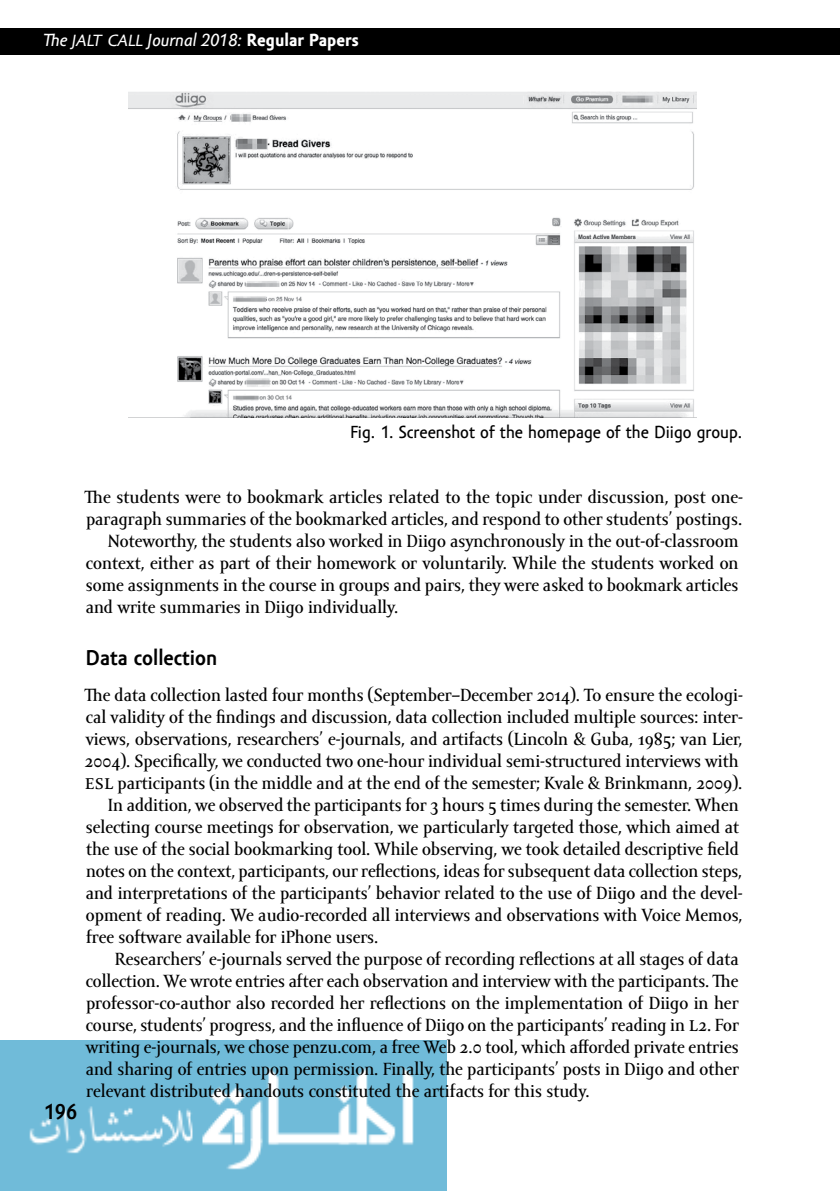
<style>
.page{position:relative;width:840px;height:1191px;background:#fff}
.page>*{position:absolute;margin:0;border:0;box-sizing:border-box;transform-origin:0 0}
.t1{font:700 22px "Amor Sans Pro";color:#000}
.t2{font:18px "Amor Serif Text Pro";color:#000}
.t3{font:18px "Amor Sans Text Pro";color:#000}
.t4{font:italic 18px "Amor Sans Text Pro";color:#fff}
.s1{font-family:"Amor Sans Pro";font-size:24px}
.s2{font-weight:700;font-style:normal}
.s3{font-family:"Amor Serif Pro";font-size:23px}
</style>
<div class="page">
<img style="left:0;top:1041px;width:446px;height:150px">
<div style="left:0;top:28px;width:839px;height:27px;background:#000"></div>
<img style="left:128px;top:92px;width:567px;height:325px">
<p class="t4" style="left:44px;top:31px;width:316px">The <span class="s1">jalt call</span> Journal 2018: <span class="s2">Regular Papers</span></p>
<p class="t3" style="left:350px;top:422px;width:393px">Fig. 1. Screenshot of the homepage of the Diigo group.</p>
<p class="t2" style="left:85px;top:487px;width:659px">The students were to bookmark articles related to the topic under discussion, post one-</p>
<p class="t2" style="left:86px;top:509px;width:657px">paragraph summaries of the bookmarked articles, and respond to other students’ postings.</p>
<p class="t2" style="left:108px;top:531px;width:632px">Noteworthy, the students also worked in Diigo asynchronously in the out-of-classroom</p>
<p class="t2" style="left:86px;top:553px;width:654px">context, either as part of their homework or voluntarily. While the students worked on</p>
<p class="t2" style="left:86px;top:575px;width:654px">some assignments in the course in groups and pairs, they were asked to bookmark articles</p>
<p class="t2" style="left:86px;top:597px;width:314px">and write summaries in Diigo individually.</p>
<p class="t1" style="left:85px;top:645px;width:133px">Data collection</p>
<p class="t2" style="left:85px;top:685px;width:659px">The data collection lasted four months (September–December 2014). To ensure the ecologi-</p>
<p class="t2" style="left:86px;top:707px;width:658px">cal validity of the findings and discussion, data collection included multiple sources: inter-</p>
<p class="t2" style="left:86px;top:729px;width:657px">views, observations, researchers’ e-journals, and artifacts (Lincoln &amp; Guba, 1985; van Lier,</p>
<p class="t2" style="left:84px;top:751px;width:655px">2004). Specifically, we conducted two one-hour individual semi-structured interviews with</p>
<p class="t2" style="left:85px;top:773px;width:658px"><span class="s3">esl</span> participants (in the middle and at the end of the semester; Kvale &amp; Brinkmann, 2009).</p>
<p class="t2" style="left:108px;top:795px;width:632px">In addition, we observed the participants for 3 hours 5 times during the semester. When</p>
<p class="t2" style="left:86px;top:817px;width:654px">selecting course meetings for observation, we particularly targeted those, which aimed at</p>
<p class="t2" style="left:86px;top:839px;width:653px">the use of the social bookmarking tool. While observing, we took detailed descriptive field</p>
<p class="t2" style="left:86px;top:861px;width:657px">notes on the context, participants, our reflections, ideas for subsequent data collection steps,</p>
<p class="t2" style="left:86px;top:883px;width:658px">and interpretations of the participants’ behavior related to the use of Diigo and the devel-</p>
<p class="t2" style="left:86px;top:905px;width:657px">opment of reading. We audio-recorded all interviews and observations with Voice Memos,</p>
<p class="t2" style="left:86px;top:927px;width:293px">free software available for iPhone users.</p>
<p class="t2" style="left:115px;top:949px;width:625px">Researchers’ e-journals served the purpose of recording reflections at all stages of data</p>
<p class="t2" style="left:86px;top:971px;width:653px">collection. We wrote entries after each observation and interview with the participants. The</p>
<p class="t2" style="left:86px;top:993px;width:653px">professor-co-author also recorded her reflections on the implementation of Diigo in her</p>
<p class="t2" style="left:86px;top:1015px;width:654px">course, students’ progress, and the influence of Diigo on the participants’ reading in <span class="s3">l</span>2. For</p>
<p class="t2" style="left:86px;top:1037px;width:654px">writing e-journals, we chose penzu.com, a free Web 2.0 tool, which afforded private entries</p>
<p class="t2" style="left:86px;top:1059px;width:654px">and sharing of entries upon permission. Finally, the participants’ posts in Diigo and other</p>
<p class="t2" style="left:86px;top:1081px;width:504px">relevant distributed handouts constituted the artifacts for this study.</p>
<p class="t1" style="left:44px;top:1099px;width:35px">196</p>
</div>
